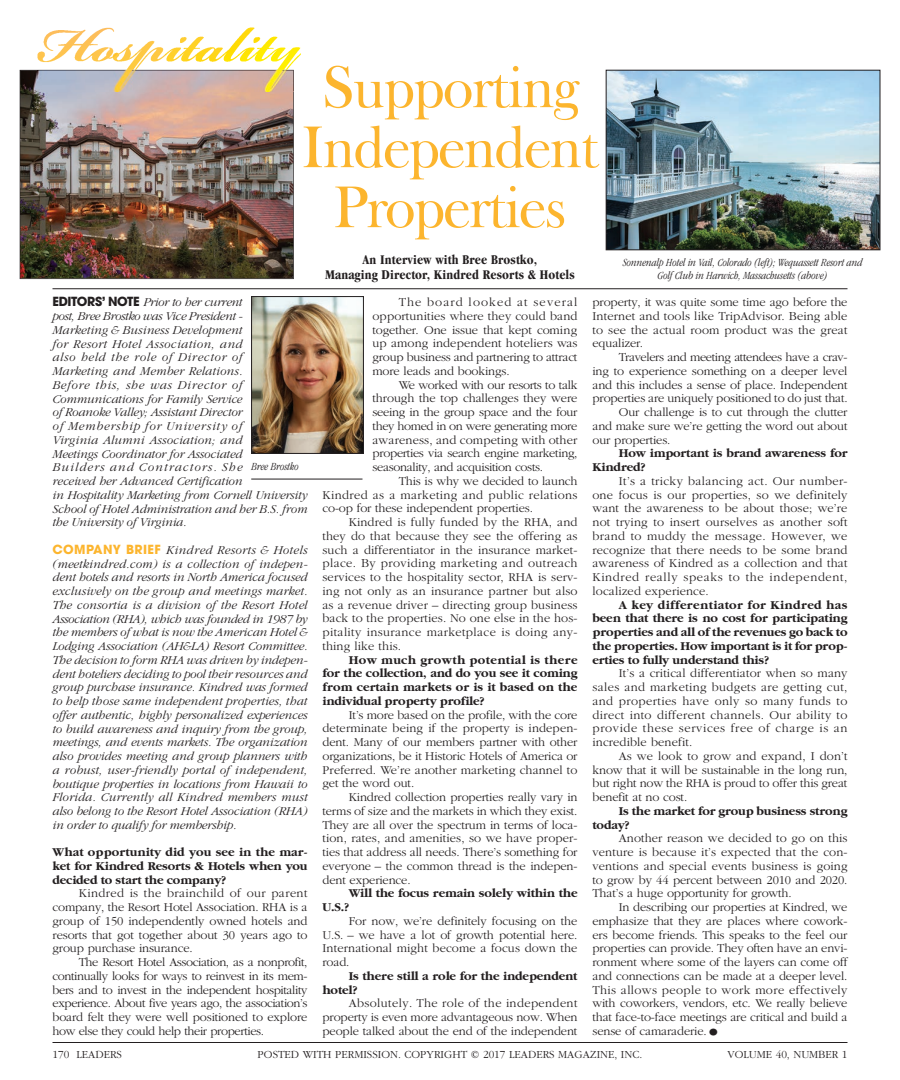
<style>
.page{position:relative;width:900px;height:1080px;background:#fff}
.page>*{position:absolute;margin:0;border:0;box-sizing:border-box;transform-origin:0 0}
.t1{font:60px/60px "Frys Baskerville BT";letter-spacing:-.04em;color:#fcb52e;text-align:center}
.t2{font:700 condensed 13.75px/15px "Garamond";letter-spacing:.01em;color:#231f20;text-align:center}
.t3{font:300 12.5px/13.8px "Garamond";letter-spacing:-.01em;color:#231f20;text-align:justify}
.t4{font:italic 300 12.5px/13.8px "Garamond";letter-spacing:-.01em;color:#231f20}
.t5{font:700 12.5px/13.8px "Garamond";letter-spacing:-.01em;color:#231f20}
.t6{font:300 12.5px "Garamond";letter-spacing:-.03em;color:#231f20}
.t7{font:italic 300 condensed 11.25px/12.5px "Garamond";color:#231f20;text-align:center}
.t8{font:300 11.25px "Garamond";color:#231f20}
.s1{font-family:"Avant Garde";font-weight:700;font-style:normal}
.s2{font-family:"Avant Garde";font-weight:700;font-style:normal;color:#fcb52e}
.s3{font-size:22.5px}
</style>
<div class="page">
<img style="left:20px;top:70px;width:274px;height:209px">
<img style="left:38px;top:28px;width:263px;height:42px">
<img style="left:38px;top:70px;width:256px;height:21px">
<img style="left:253px;top:298px;width:109px;height:154px">
<div style="left:251px;top:296px;width:113px;height:158px;border:1px solid #231f20"></div>
<hr style="left:251px;top:479px;width:111px;height:1px;background:#231f20">
<hr style="left:52px;top:288px;width:796px;height:1px;background:#231f20">
<img style="left:608px;top:72px;width:270px;height:176px">
<div style="left:606px;top:70px;width:274px;height:180px;border:1px solid #231f20"></div>
<hr style="left:52px;top:1042px;width:796px;height:1px;background:#231f20">
<h1 class="t1" style="left:301px;top:55px;width:300px">Supporting<br>Independent<br>Properties</h1>
<p class="t2" style="left:325px;top:252px;width:251px">An Interview with Bree Brostko,<br>Managing Director, Kindred Resorts &amp; Hotels</p>
<p class="t7" style="left:623px;top:256px;width:241px">Sonnenalp Hotel in Vail, Colorado (left); Wequassett Resort and<br>Golf Club in Harwich, Massachusetts (above)</p>
<p class="t4" style="left:52px;top:296px;width:257px"><span class="s1">EDITORS’ NOTE</span> Prior to her current<br>post, Bree Brostko was Vice President -<br>Marketing &amp; Business Development<br>for Resort Hotel Association, and<br>also held the role of Director of<br>Marketing and Member Relations.<br>Before this, she was Director of Communications for Family Service<br>of Roanoke Valley; Assistant Director<br>of Membership for University of<br>Virginia Alumni Association; and<br>Meetings Coordinator for Associated<br>Builders and Contractors. She<br>received her Advanced Certification<br>in Hospitality Marketing from Cornell University School of Hotel Administration and her B.S. from the University of Virginia.</p>
<p class="t4" style="left:52px;top:543px;width:257px;text-align:justify"><span class="s2">COMPANY BRIEF</span> Kindred Resorts &amp; Hotels (meetkindred.com) is a collection of indepen&shy;dent hotels and resorts in North America focused exclusively on the group and meetings market.<br>The consortia is a division of the Resort Hotel Association (RHA), which was founded in 1987 by the members of what is now the American Hotel &amp; Lodging Association (AH&amp;LA) Resort Committee.<br>The decision to form RHA was driven by indepen&shy;dent hoteliers deciding to pool their resources and group purchase insurance. Kindred was formed to help those same independent properties, that offer authentic, highly personalized experiences to build awareness and inquiry from the group, meetings, and events markets. The organization also provides meeting and group planners with a robust, user-friendly portal of independent, boutique properties in locations from Hawaii to Florida. Currently all Kindred members must also belong to the Resort Hotel Association (RHA) in order to qualify for membership.</p>
<p class="t5" style="left:52px;top:846px;width:256px;text-align:justify">What opportunity did you see in the mar&shy;ket for Kindred Resorts &amp; Hotels when you decided to start the company?</p>
<p class="t3" style="left:52px;top:887px;width:257px;text-indent:26px">Kindred is the brainchild of our parent company, the Resort Hotel Association. RHA is a group of 150 independently owned hotels and resorts that got together about 30 years ago to group purchase insurance.</p>
<p class="t3" style="left:52px;top:956px;width:257px;text-indent:26px">The Resort Hotel Association, as a nonprofit, continually looks for ways to reinvest in its mem&shy;bers and to invest in the independent hospitality experience. About five years ago, the association’s board felt they were well positioned to explore how else they could help their properties.</p>
<p class="t7" style="left:251px;top:460px;width:49px">Bree Brostko</p>
<p class="t3" style="left:372px;top:296px;width:207px;text-indent:26px">The board looked at several opportunities where they could band together. One issue that kept coming up among independent hoteliers was group business and partnering to attract more leads and bookings.</p>
<p class="t3" style="left:372px;top:378px;width:207px;text-indent:26px">We worked with our resorts to talk through the top challenges they were seeing in the group space and the four they homed in on were generating more awareness, and competing with other properties via search engine marketing, seasonality, and acquisition costs.</p>
<p class="t3" style="left:322px;top:474px;width:257px;text-indent:76px">This is why we decided to launch Kindred as a marketing and public relations co-op for these independent properties.</p>
<p class="t3" style="left:322px;top:516px;width:257px;text-indent:26px">Kindred is fully funded by the RHA, and they do that because they see the offering as such a differentiator in the insurance market&shy;place. By providing marketing and outreach services to the hospitality sector, RHA is serv&shy;ing not only as an insurance partner but also as a revenue driver – directing group business back to the properties. No one else in the hos&shy;pitality insurance marketplace is doing any&shy;thing like this.</p>
<p class="t5" style="left:322px;top:653px;width:257px;text-align:justify;text-indent:26px">How much growth potential is there for the collection, and do you see it coming from certain markets or is it based on the individual property profile?</p>
<p class="t3" style="left:322px;top:708px;width:257px;text-indent:26px">It’s more based on the profile, with the core determinate being if the property is indepen&shy;dent. Many of our members partner with other organizations, be it Historic Hotels of America or Preferred. We’re another marketing channel to get the word out.</p>
<p class="t3" style="left:322px;top:791px;width:257px;text-indent:26px">Kindred collection properties really vary in terms of size and the markets in which they exist.<br>They are all over the spectrum in terms of loca&shy;tion, rates, and amenities, so we have proper&shy;ties that address all needs. There’s something for everyone – the common thread is the indepen&shy;dent experience.</p>
<p class="t5" style="left:322px;top:887px;width:257px;text-indent:26px">Will the focus remain solely within the<br>U.S.?</p>
<p class="t3" style="left:322px;top:914px;width:257px;text-indent:26px">For now, we’re definitely focusing on the U.S. – we have a lot of growth potential here.<br>International might become a focus down the road.</p>
<p class="t5" style="left:322px;top:969px;width:257px;text-indent:26px">Is there still a role for the independent hotel?</p>
<p class="t3" style="left:322px;top:997px;width:257px;text-indent:26px">Absolutely. The role of the independent property is even more advantageous now. When people talked about the end of the independent</p>
<p class="t3" style="left:592px;top:296px;width:257px">property, it was quite some time ago before the Internet and tools like TripAdvisor. Being able to see the actual room product was the great equalizer.</p>
<p class="t6" style="left:619px;top:351px;width:230px">Travelers and meeting attendees have a crav-</p>
<p class="t3" style="left:592px;top:364px;width:256px">ing to experience something on a deeper level</p>
<p class="t3" style="left:592px;top:378px;width:257px">and this includes a sense of place. Independent</p>
<p class="t3" style="left:592px;top:392px;width:257px">properties are uniquely positioned to do just that.</p>
<p class="t3" style="left:619px;top:406px;width:230px">Our challenge is to cut through the clutter</p>
<p class="t3" style="left:592px;top:419px;width:257px">and make sure we’re getting the word out about</p>
<p class="t3" style="left:592px;top:433px;width:80px">our properties.</p>
<p class="t5" style="left:592px;top:447px;width:257px;text-indent:26px">How important is brand awareness for<br>Kindred?</p>
<p class="t3" style="left:592px;top:474px;width:257px;text-indent:26px">It’s a tricky balancing act. Our number&shy;one focus is our properties, so we definitely want the awareness to be about those; we’re not trying to insert ourselves as another soft brand to muddy the message. However, we recognize that there needs to be some brand awareness of Kindred as a collection and that Kindred really speaks to the independent, localized experience.</p>
<p class="t5" style="left:592px;top:598px;width:257px;text-align:justify;text-indent:26px">A key differentiator for Kindred has been that there is no cost for participating properties and all of the revenues go back to the properties. How important is it for prop&shy;erties to fully understand this?</p>
<p class="t3" style="left:592px;top:667px;width:257px;text-indent:26px">It’s a critical differentiator when so many sales and marketing budgets are getting cut, and properties have only so many funds to direct into different channels. Our ability to provide these services free of charge is an incredible benefit.</p>
<p class="t3" style="left:592px;top:749px;width:257px;text-indent:26px">As we look to grow and expand, I don’t know that it will be sustainable in the long run, but right now the RHA is proud to offer this great benefit at no cost.</p>
<p class="t5" style="left:592px;top:804px;width:256px;text-indent:26px">Is the market for group business strong today?</p>
<p class="t3" style="left:592px;top:832px;width:257px;text-indent:26px">Another reason we decided to go on this venture is because it’s expected that the con&shy;ventions and special events business is going to grow by 44 percent between 2010 and 2020.<br>That’s a huge opportunity for growth.</p>
<p class="t3" style="left:592px;top:901px;width:257px;text-indent:26px">In describing our properties at Kindred, we emphasize that they are places where cowork&shy;ers become friends. This speaks to the feel our properties can provide. They often have an envi&shy;ronment where some of the layers can come off and connections can be made at a deeper level.<br>This allows people to work more effectively with coworkers, vendors, etc. We really believe that face-to-face meetings are critical and build a sense of camaraderie.<span class="s3">•</span></p>
<p class="t8" style="left:52px;top:1048px;width:71px">170 LEADERS</p>
<p class="t8" style="left:258px;top:1048px;width:386px">POSTED WITH PERMISSION. COPYRIGHT © 2017 LEADERS MAGAZINE, INC.</p>
<p class="t8" style="left:728px;top:1048px;width:121px">VOLUME 40, NUMBER 1</p>
</div>
